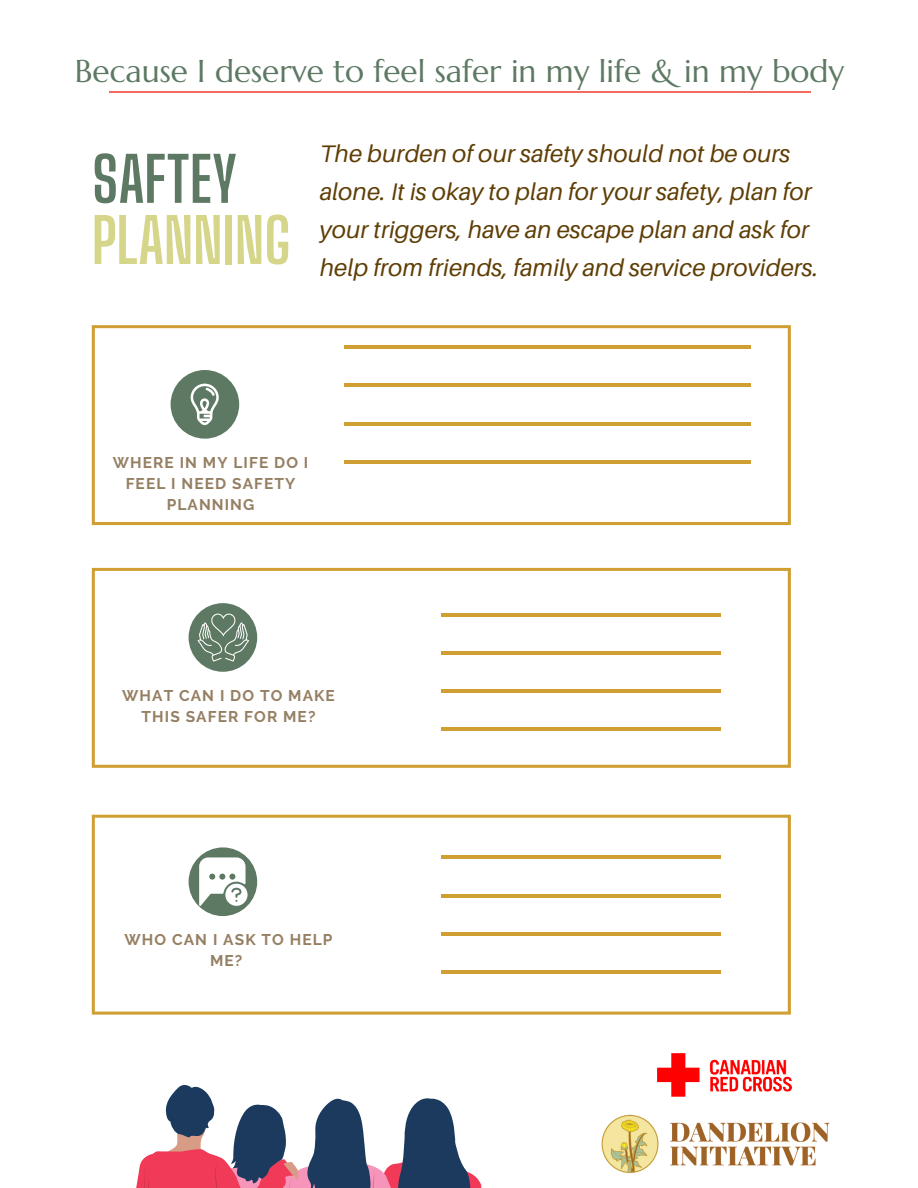
<style>
.page{position:relative;width:918px;height:1188px;background:#fff}
.page>*{position:absolute;margin:0;border:0;box-sizing:border-box;transform-origin:0 0}
.t1{font:700 61.35px "Big Shoulders Display";color:#d6d68b}
.t2{font:700 61.35px "Big Shoulders Display";color:#5d7963}
.t3{font:31.5px "Marcellus";color:#5d7963}
.t4{font:italic 24px/38.2px "Aileron";letter-spacing:.01em;color:#5f3e05}
.t5{font:700 15.45px/21px "Raleway";letter-spacing:.07em;color:#957f62;text-align:center}
</style>
<div class="page">
<hr style="left:109px;top:92px;width:702px;height:1px;background:#f46a61">
<svg style="left:136px;top:1085px;width:346px;height:103px"></svg>
<img style="left:601px;top:1114px;width:229px;height:60px">
<img style="left:658px;top:1053px;width:133px;height:43px">
<svg style="left:92px;top:325px;width:699px;height:200px"></svg>
<div style="left:171px;top:370px;width:68px;height:69px;background:#5d7963;border-radius:50%"></div>
<svg style="left:92px;top:568px;width:699px;height:200px"></svg>
<div style="left:189px;top:603px;width:68px;height:69px;background:#5d7963;border-radius:50%"></div>
<svg style="left:92px;top:815px;width:699px;height:200px"></svg>
<div style="left:189px;top:847px;width:68px;height:69px;background:#5d7963;border-radius:50%"></div>
<hr style="left:345px;top:346px;width:279px;height:3px;background:#d09f34">
<hr style="left:345px;top:384px;width:279px;height:3px;background:#d09f34">
<hr style="left:345px;top:422px;width:279px;height:3px;background:#d09f34">
<hr style="left:345px;top:460px;width:279px;height:3px;background:#d09f34">
<hr style="left:442px;top:613px;width:279px;height:3px;background:#d09f34">
<hr style="left:442px;top:651px;width:279px;height:3px;background:#d09f34">
<hr style="left:442px;top:689px;width:279px;height:3px;background:#d09f34">
<hr style="left:442px;top:728px;width:279px;height:3px;background:#d09f34">
<hr style="left:442px;top:856px;width:279px;height:3px;background:#d09f34">
<hr style="left:442px;top:894px;width:279px;height:3px;background:#d09f34">
<hr style="left:442px;top:932px;width:279px;height:3px;background:#d09f34">
<hr style="left:442px;top:971px;width:279px;height:3px;background:#d09f34">
<svg style="left:191px;top:384px;width:28px;height:41px"></svg>
<svg style="left:197px;top:613px;width:52px;height:49px"></svg>
<svg style="left:199px;top:857px;width:49px;height:49px"></svg>
<hr style="left:471px;top:346px;width:279px;height:3px;background:#d09f34">
<hr style="left:471px;top:384px;width:279px;height:3px;background:#d09f34">
<hr style="left:471px;top:422px;width:279px;height:3px;background:#d09f34">
<hr style="left:471px;top:460px;width:279px;height:3px;background:#d09f34">
<h2 class="t3" style="left:75px;top:51px;width:771px">Because I deserve to feel safer in my life &amp; in my body</h2>
<h1 class="t2" style="left:92px;top:142px;width:147px">SAFTEY</h1>
<h1 class="t1" style="left:92px;top:204px;width:200px">PLANNING</h1>
<p class="t4" style="left:320px;top:134px;width:500px">The burden of our safety should not be ours alone. It is okay to plan for your safety, plan for your triggers, have an escape plan and ask for help from friends, family and service providers.</p>
<p class="t5" style="left:113px;top:452px;width:197px">WHERE IN MY LIFE DO I<br>FEEL I NEED SAFETY<br>PLANNING</p>
<p class="t5" style="left:122px;top:685px;width:214px">WHAT CAN I DO TO MAKE<br>THIS SAFER FOR ME?</p>
<p class="t5" style="left:125px;top:929px;width:209px">WHO CAN I ASK TO HELP<br>ME?</p>
</div>
